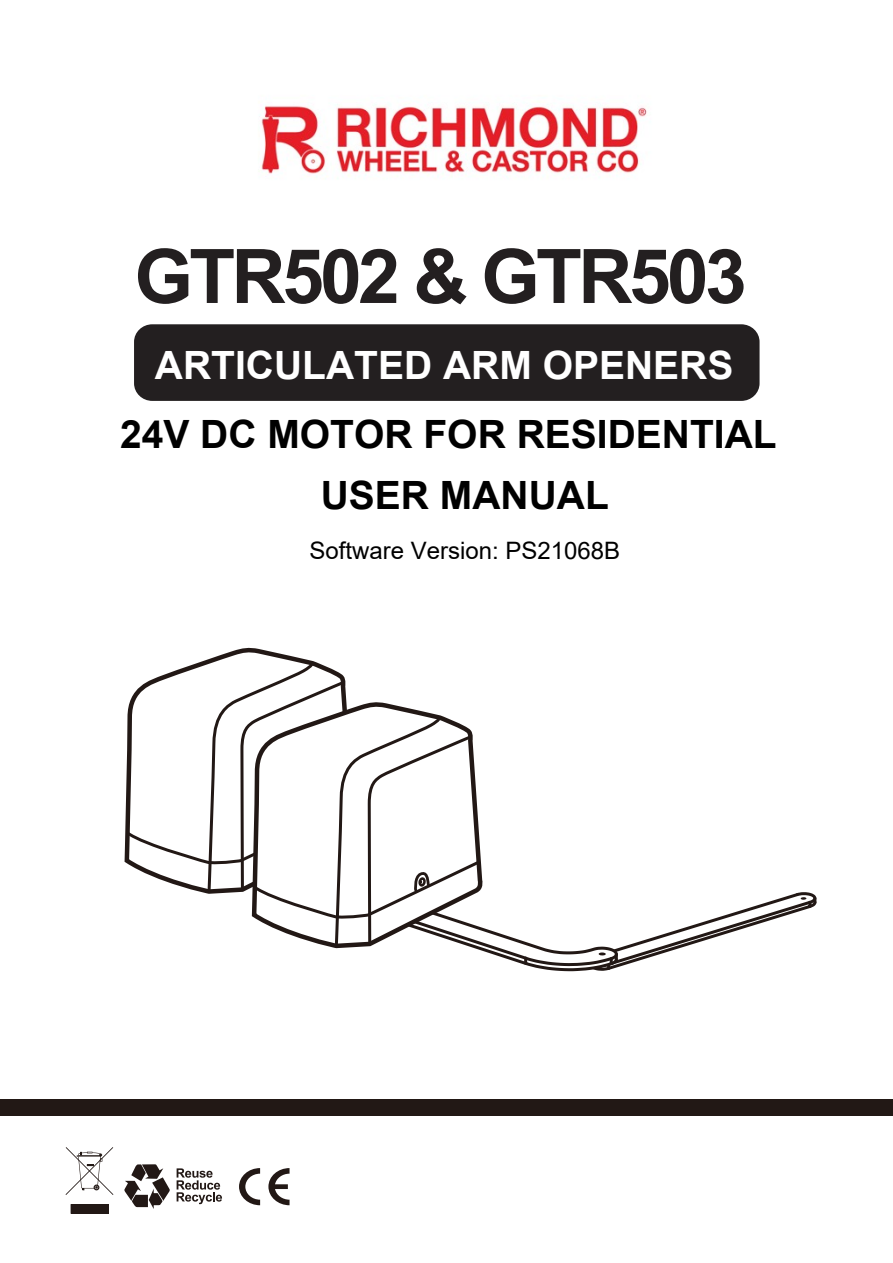
<style>
.page{position:relative;width:893px;height:1263px;background:#fff}
.page>*{position:absolute;margin:0;border:0;box-sizing:border-box;transform-origin:0 0}
.t1{font:700 75.3px "Arial";letter-spacing:-.05em;color:#231f20}
.t2{font:700 39px/61.2px "Arial";color:#000}
.t3{font:700 39px "Arial";color:#fff}
.t4{font:24px "Arial";color:#000}
</style>
<div class="page">
<svg style="left:206px;top:647px;width:102px;height:13px"></svg>
<svg style="left:124px;top:660px;width:693px;height:312px"></svg>
<div style="left:0;top:1098px;width:893px;height:17px;background:#221815"></div>
<div style="left:71px;top:1204px;width:38px;height:10px;background:#221815"></div>
<svg style="left:66px;top:1147px;width:47px;height:48px"></svg>
<svg style="left:124px;top:1164px;width:46px;height:45px"></svg>
<svg style="left:177px;top:1168px;width:45px;height:36px"></svg>
<svg style="left:239px;top:1168px;width:21px;height:37px"></svg>
<svg style="left:268px;top:1168px;width:22px;height:37px"></svg>
<div style="left:134px;top:324px;width:625px;height:77px;background:#231f20;border-radius:18px"></div>
<img style="left:261px;top:104px;width:386px;height:74px">
<h1 class="t1" style="left:134px;top:223px;width:614px">GTR502 &amp; GTR503</h1>
<p class="t3" style="left:155px;top:337px;width:580px">ARTICULATED ARM OPENERS</p>
<p class="t2" style="left:321px;top:404px;width:457px;text-indent:-201px">24V DC MOTOR FOR RESIDENTIAL<br>USER MANUAL</p>
<p class="t4" style="left:309px;top:534px;width:312px">Software Version: PS21068B</p>
</div>
